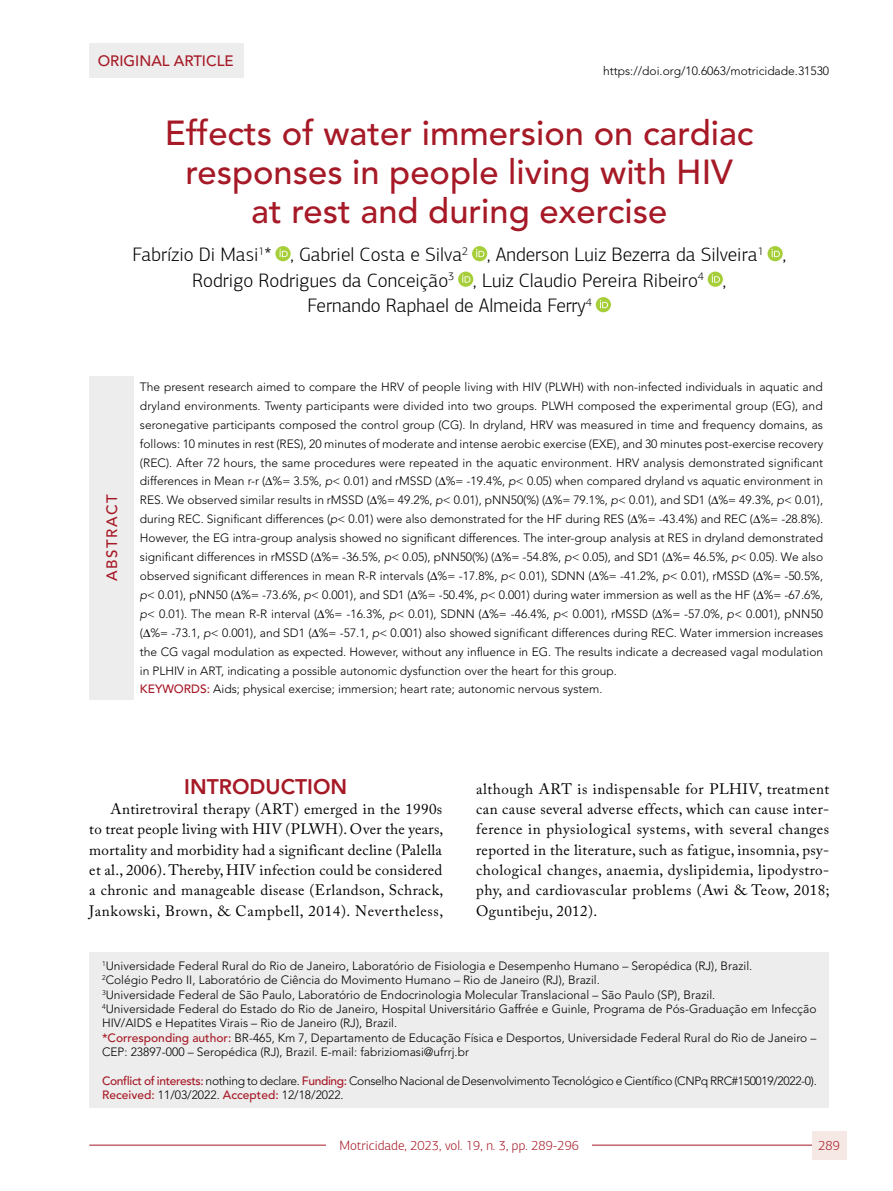
<style>
.page{position:relative;width:893px;height:1191px;background:#fff}
.page>*{position:absolute;margin:0;border:0;box-sizing:border-box;transform-origin:0 0}
.t1{font:500 34.5px/39px "Avenir LT Std";color:#a61926;text-align:center}
.t2{font:800 21px "Avenir LT Std";color:#a61926}
.t3{font:300 19.5px "PF Agora Sans Pro";color:#000}
.t4{font:15px/20.2px "Adobe Caslon Pro";letter-spacing:.035em;color:#000;text-align:justify}
.t5{font:500 15px "Avenir LT Std";color:#a61926}
.t6{font:500 15px "Avenir LT Std";letter-spacing:.1em;color:#a61926}
.t7{font:300 13.5px "PF Agora Sans Pro";color:#a61926}
.t8{font:300 12px/18.9px "Avenir LT Std";color:#000}
.t9{font:300 12px/14.4px "Avenir LT Std";letter-spacing:-.025em;color:#000}
.s1{font-style:italic}
.s2{font-weight:500;color:#a61926}
</style>
<div class="page">
<hr style="left:89px;top:1144px;width:740px;height:1px;background:#a61926">
<div style="left:812px;top:1130px;width:34px;height:29px;background:#f6e8e4"></div>
<div style="left:89px;top:43px;width:155px;height:34px;background:#ededed"></div>
<div style="left:89px;top:952px;width:740px;height:155px;background:#ededed"></div>
<svg style="left:275px;top:246px;width:16px;height:15px"></svg>
<svg style="left:279px;top:249px;width:9px;height:8px"></svg>
<svg style="left:472px;top:246px;width:15px;height:15px"></svg>
<svg style="left:476px;top:249px;width:8px;height:8px"></svg>
<svg style="left:767px;top:246px;width:16px;height:15px"></svg>
<svg style="left:772px;top:249px;width:8px;height:8px"></svg>
<svg style="left:458px;top:271px;width:15px;height:16px"></svg>
<svg style="left:462px;top:274px;width:8px;height:9px"></svg>
<svg style="left:708px;top:271px;width:15px;height:16px"></svg>
<svg style="left:712px;top:274px;width:8px;height:9px"></svg>
<div style="left:596px;top:297px;width:15px;height:15px;background:#a6ce39;border-radius:50%"></div>
<svg style="left:600px;top:300px;width:8px;height:8px"></svg>
<div style="left:89px;top:376px;width:45px;height:323px;background:#ededed"></div>
<div style="left:327px;top:1133px;width:265px;height:23px;background:#fff"></div>
<p class="t5" style="left:98px;top:52px;width:137px">ORIGINAL ARTICLE</p>
<p class="t8" style="left:603px;top:61px;width:228px">https://doi.org/10.6063/motricidade.31530</p>
<h1 class="t1" style="left:165px;top:114px;width:590px">Effects of water immersion on cardiac responses in people living with HIV<br>at rest and during exercise</h1>
<h3 class="t3" style="left:132px;top:243px;width:655px">Fabrízio Di Masi<sup>1</sup>* , Gabriel Costa e Silva<sup>2</sup> , Anderson Luiz Bezerra da Silveira<sup>1</sup> ,</h3>
<h3 class="t3" style="left:192px;top:269px;width:535px">Rodrigo Rodrigues da Conceição<sup>3</sup> , Luiz Claudio Pereira Ribeiro<sup>4</sup> ,</h3>
<h3 class="t3" style="left:308px;top:294px;width:286px">Fernando Raphael de Almeida Ferry<sup>4</sup></h3>
<p class="t6" style="left:103px;top:581px;width:88px;rotate:-90deg">ABSTRACT</p>
<p class="t8" style="left:140px;top:377px;width:685px">The present research aimed to compare the HRV of people living with HIV (PLWH) with non-infected individuals in aquatic and dryland environments. Twenty participants were divided into two groups. PLWH composed the experimental group (EG), and seronegative participants composed the control group (CG). In dryland, HRV was measured in time and frequency domains, as follows: 10 minutes in rest (RES), 20 minutes of moderate and intense aerobic exercise (EXE), and 30 minutes post-exercise recovery (REC). After 72 hours, the same procedures were repeated in the aquatic environment. HRV analysis demonstrated significant differences in Mean r-r ( %= 3.5%, <span class="s1">p</span>&lt; 0.01) and rMSSD ( %= -19.4%, <span class="s1">p</span>&lt; 0.05) when compared dryland vs aquatic environment in RES. We observed similar results in rMSSD ( %= 49.2%, <span class="s1">p</span>&lt; 0.01), pNN50(%) ( %= 79.1%, <span class="s1">p</span>&lt; 0.01), and SD1 ( %= 49.3%, <span class="s1">p</span>&lt; 0.01), during REC. Significant differences (<span class="s1">p</span>&lt; 0.01) were also demonstrated for the HF during RES ( %= -43.4%) and REC ( %= -28.8%).<br>However, the EG intra-group analysis showed no significant differences. The inter-group analysis at RES in dryland demonstrated significant differences in rMSSD ( %= -36.5%, <span class="s1">p</span>&lt; 0.05), pNN50(%) ( %= -54.8%, <span class="s1">p</span>&lt; 0.05), and SD1 ( %= 46.5%, <span class="s1">p</span>&lt; 0.05). We also observed significant differences in mean R-R intervals ( %= -17.8%, <span class="s1">p</span>&lt; 0.01), SDNN ( %= -41.2%, <span class="s1">p</span>&lt; 0.01), rMSSD ( %= -50.5%, <span class="s1">p</span>&lt; 0.01), pNN50 ( %= -73.6%, <span class="s1">p</span>&lt; 0.001), and SD1 ( %= -50.4%, <span class="s1">p</span>&lt; 0.001) during water immersion as well as the HF ( %= -67.6%, <span class="s1">p</span>&lt; 0.01). The mean R-R interval ( %= -16.3%, <span class="s1">p</span>&lt; 0.01), SDNN ( %= -46.4%, <span class="s1">p</span>&lt; 0.001), rMSSD ( %= -57.0%, <span class="s1">p</span>&lt; 0.001), pNN50 ( %= -73.1, <span class="s1">p</span>&lt; 0.001), and SD1 ( %= -57.1, <span class="s1">p</span>&lt; 0.001) also showed significant differences during REC. Water immersion increases the CG vagal modulation as expected. However, without any influence in EG. The results indicate a decreased vagal modulation in PLHIV in ART, indicating a possible autonomic dysfunction over the heart for this group.<br><span class="s2">KEYWORDS:</span> Aids; physical exercise; immersion; heart rate; autonomic nervous system.</p>
<h2 class="t2" style="left:184px;top:774px;width:164px">INTRODUCTION</h2>
<p class="t4" style="left:89px;top:799px;width:356px;text-indent:21px">Antiretroviral therapy (ART) emerged in the 1990s to treat people living with HIV (PLWH). Over the years, mortality and morbidity had a significant decline (Palella et al., 2006). Thereby, HIV infection could be considered a chronic and manageable disease (Erlandson, Schrack, Jankowski, Brown, &amp; Campbell, 2014). Nevertheless,</p>
<p class="t4" style="left:476px;top:778px;width:355px">although ART is indispensable for PLHIV, treatment can cause several adverse effects, which can cause inter&shy;ference in physiological systems, with several changes reported in the literature, such as fatigue, insomnia, psy&shy;chological changes, anaemia, dyslipidemia, lipodystro&shy;phy, and cardiovascular problems (Awi &amp; Teow, 2018; Oguntibeju, 2012).</p>
<p class="t8" style="left:102px;top:958px;width:716px;line-height:14.4px"><sup>1</sup>Universidade Federal Rural do Rio de Janeiro, Laboratório de Fisiologia e Desempenho Humano – Seropédica (RJ), Brazil.<br><sup>2</sup>Colégio Pedro II, Laboratório de Ciência do Movimento Humano – Rio de Janeiro (RJ), Brazil.<br><sup>3</sup>Universidade Federal de São Paulo, Laboratório de Endocrinologia Molecular Translacional – São Paulo (SP), Brazil.<br><sup>4</sup>Universidade Federal do Estado do Rio de Janeiro, Hospital Universitário Gaffrée e Guinle, Programa de Pós-Graduação em Infecção HIV/AIDS e Hepatites Virais – Rio de Janeiro (RJ), Brazil.<br><span class="s2">*Corresponding author:</span> BR-465, Km 7, Departamento de Educação Física e Desportos, Universidade Federal Rural do Rio de Janeiro – CEP: 23897-000 – Seropédica (RJ), Brazil. E-mail: fabriziomasi@ufrrj.br</p>
<p class="t9" style="left:102px;top:1073px;width:716px"><span class="s2">Conflict of interests:</span> nothing to declare. <span class="s2">Funding:</span> Conselho Nacional de Desenvolvimento Tecnológico e Científico (CNPq RRC#150019/2022-0).<br><span class="s2">Received:</span> 11/03/2022. <span class="s2">Accepted:</span> 12/18/2022.</p>
<p class="t7" style="left:340px;top:1137px;width:192px">Geriatr Gerontol Aging. 20XX;XX(X):</p>
<p class="t7" style="left:818px;top:1137px;width:23px">289</p>
<p class="t7" style="left:339px;top:1137px;width:241px">Motricidade, 2023, vol. 19, n. 3, pp. 289-296</p>
</div>
